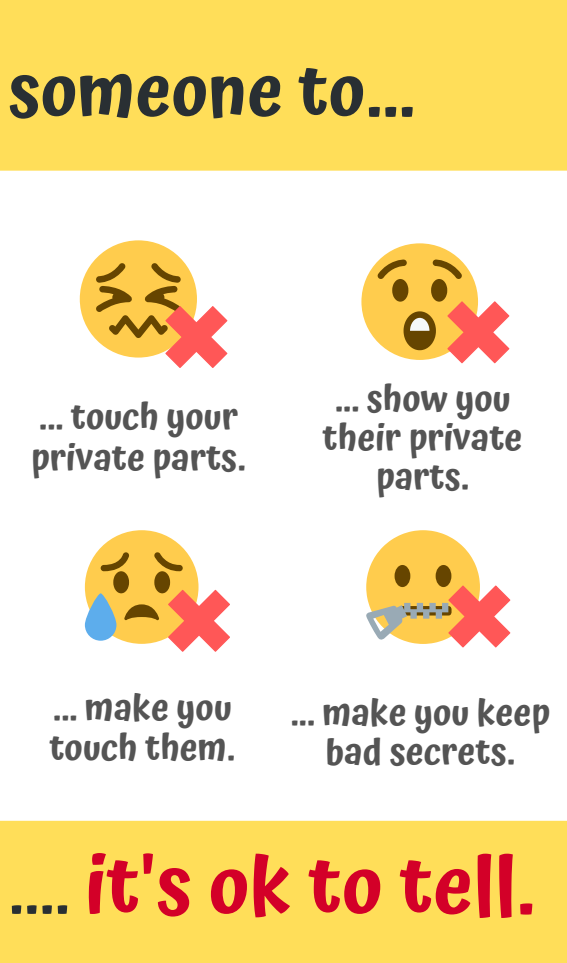
<style>
.page{position:relative;width:567px;height:963px;background:#fff}
.page>*{position:absolute;margin:0;border:0;box-sizing:border-box;transform-origin:0 0}
.t1{font:600 80px "Atma";color:#d30028}
.t2{font:600 72px "Atma";color:#292f33}
.t3{font:600 36px/39.2px "Atma";color:#545454}
.s1{font-weight:500;color:#292f33}
</style>
<div class="page">
<div style="left:80px;top:240px;width:117px;height:118px;background:#ffcc4d;border-radius:50%"></div>
<div style="left:85px;top:530px;width:114px;height:114px;background:#ffcc4d;border-radius:50%"></div>
<svg style="left:85px;top:593px;width:31px;height:48px"></svg>
<svg style="left:96px;top:263px;width:132px;height:105px"></svg>
<svg style="left:366px;top:530px;width:145px;height:118px"></svg>
<svg style="left:101px;top:552px;width:129px;height:100px"></svg>
<div style="left:361px;top:243px;width:117px;height:117px;background:#ffcc4d;border-radius:50%"></div>
<svg style="left:377px;top:260px;width:133px;height:104px"></svg>
<div style="left:0;top:0;width:567px;height:171px;background:#ffde59"></div>
<div style="left:0;top:821px;width:567px;height:142px;background:#ffde59"></div>
<p class="t2" style="left:8px;top:49px;width:408px">someone to...</p>
<p class="t3" style="left:31px;top:396px;width:216px;line-height:40.8px">... touch your private parts.</p>
<p class="t3" style="left:323px;top:379px;width:202px;text-align:center">... show you their private parts.</p>
<p class="t3" style="left:49px;top:687px;width:187px;line-height:40.8px">... make you touch them.</p>
<p class="t3" style="left:290px;top:693px;width:262px;text-align:center">... make you keep bad secrets.</p>
<p class="t1" style="left:8px;top:839px;width:528px"><span class="s1">....</span> it's ok to tell.</p>
</div>
